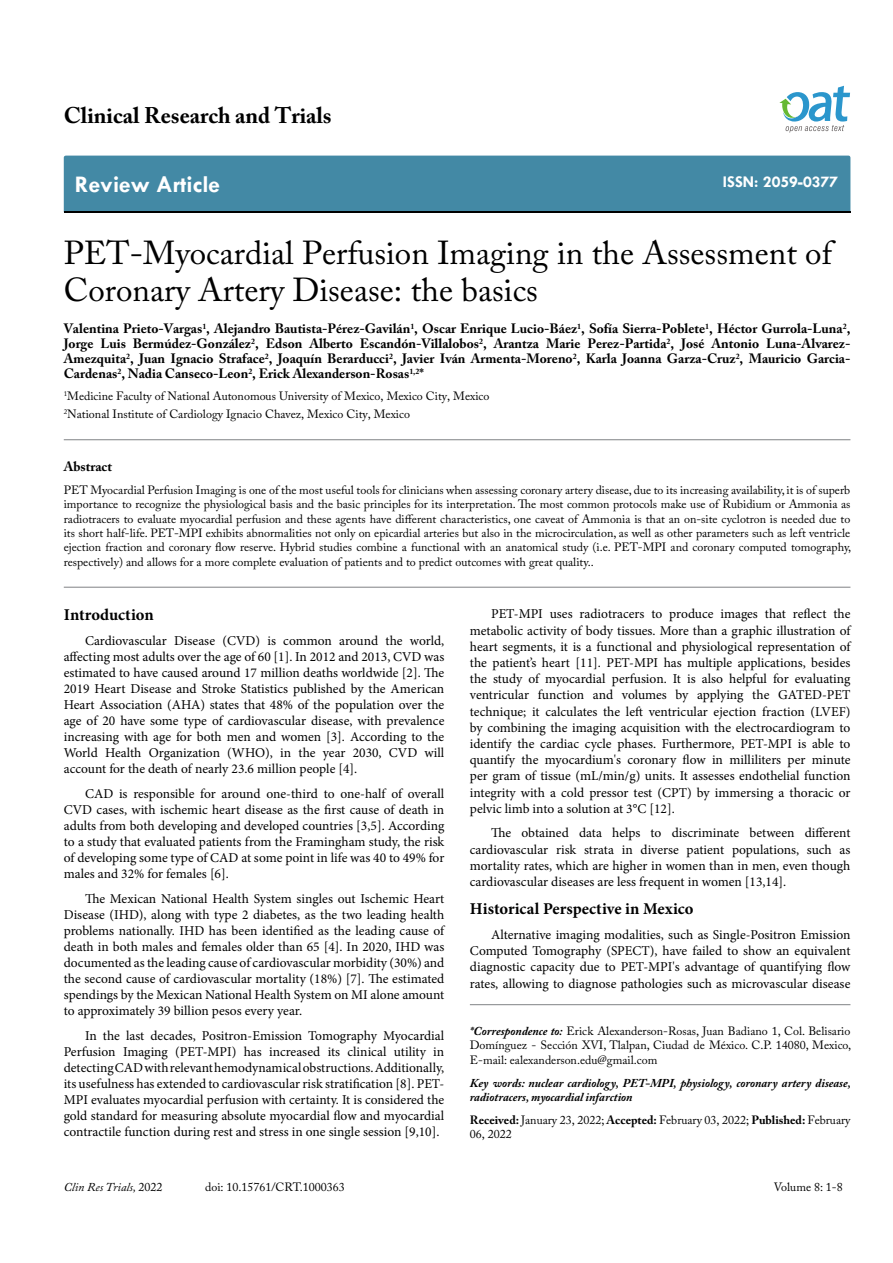
<style>
.page{position:relative;width:893px;height:1263px;background:#fff}
.page>*{position:absolute;margin:0;border:0;box-sizing:border-box;transform-origin:0 0}
.t1{font:33px/37.5px "Adobe Caslon Pro";color:#000}
.t2{font:700 24px "Tw Cen";color:#fff}
.t3{font:700 22.5px "Adobe Caslon Pro";color:#000}
.t4{font:700 16.5px "Minion Pro";color:#000}
.t5{font:700 16.5px "Tw Cen";color:#fff}
.t6{font:13.5px/16px "Minion Pro";color:#000;text-align:justify}
.t7{font:700 13.5px/15px "Adobe Caslon Pro";color:#000;text-align:justify}
.t8{font:12px/14.4px "Adobe Caslon Pro";color:#000}
.t9{font:italic 700 12px/14.4px "Adobe Caslon Pro";color:#000}
.t10{font:italic 12px "Adobe Caslon Pro";color:#000}
.s1{font-weight:700;font-style:italic}
.s2{font-weight:700}
.s3{font-style:normal}
</style>
<div class="page">
<div style="left:64px;top:156px;width:786px;height:56px;background:#4389a5"></div>
<svg style="left:779px;top:86px;width:71px;height:47px"></svg>
<hr style="left:64px;top:439px;width:786px;height:1px;background:#808285">
<hr style="left:64px;top:587px;width:786px;height:1px;background:#808285">
<hr style="left:470px;top:1004px;width:380px;height:1px;background:#808285">
<h3 class="t3" style="left:64px;top:102px;width:269px">Clinical Research and Trials</h3>
<h2 class="t2" style="left:75px;top:170px;width:147px">Review Article</h2>
<p class="t5" style="left:723px;top:172px;width:117px">ISSN: 2059-0377</p>
<h1 class="t1" style="left:64px;top:234px;width:770px">PET-Myocardial Perfusion Imaging in the Assessment of<br>Coronary Artery Disease: the basics</h1>
<p class="t7" style="left:64px;top:321px;width:788px">Valentina Prieto-Vargas<sup>1</sup>, Alejandro Bautista-Pérez-Gavilán<sup>1</sup>, Oscar Enrique Lucio-Báez<sup>1</sup>, Sofía Sierra-Poblete<sup>1</sup>, Héctor Gurrola-Luna<sup>2</sup>, Jorge Luis Bermúdez-González<sup>2</sup>, Edson Alberto Escandón-Villalobos<sup>2</sup>, Arantza Marie Perez-Partida<sup>2</sup>, José Antonio Luna-Alvarez-Amezquita<sup>2</sup>, Juan Ignacio Straface<sup>2</sup>, Joaquín Berarducci<sup>2</sup>, Javier Iván Armenta-Moreno<sup>2</sup>, Karla Joanna Garza-Cruz<sup>2</sup>, Mauricio Garcia-Cardenas<sup>2</sup>, Nadia Canseco-Leon<sup>2</sup>, Erick Alexanderson-Rosas<sup>1,2</sup>*</p>
<p class="t8" style="left:64px;top:387px;width:427px;line-height:18px"><sup>1</sup>Medicine Faculty of National Autonomous University of Mexico, Mexico City, Mexico<br><sup>2</sup>National Institute of Cardiology Ignacio Chavez, Mexico City, Mexico</p>
<p class="t7" style="left:64px;top:459px;width:50px">Abstract</p>
<p class="t8" style="left:64px;top:482px;width:789px;text-align:justify">PET Myocardial Perfusion Imaging is one of the most useful tools for clinicians when assessing coronary artery disease, due to its increasing availability, it is of superb importance to recognize the physiological basis and the basic principles for its interpretation. The most common protocols make use of Rubidium or Ammonia as radiotracers to evaluate myocardial perfusion and these agents have different characteristics, one caveat of Ammonia is that an on-site cyclotron is needed due to its short half-life. PET-MPI exhibits abnormalities not only on epicardial arteries but also in the microcirculation, as well as other parameters such as left ventricle ejection fraction and coronary flow reserve. Hybrid studies combine a functional with an anatomical study (i.e. PET-MPI and coronary computed tomography, respectively) and allows for a more complete evaluation of patients and to predict outcomes with great quality..</p>
<p class="t4" style="left:64px;top:604px;width:91px">Introduction</p>
<p class="t6" style="left:64px;top:633px;width:382px;text-indent:21px">Cardiovascular Disease (CVD) is common around the world, affecting most adults over the age of 60 [1]. In 2012 and 2013, CVD was estimated to have caused around 17 million deaths worldwide [2]. The 2019 Heart Disease and Stroke Statistics published by the American Heart Association (AHA) states that 48% of the population over the age of 20 have some type of cardiovascular disease, with prevalence increasing with age for both men and women [3]. According to the World Health Organization (WHO), in the year 2030, CVD will account for the death of nearly 23.6 million people [4].</p>
<p class="t6" style="left:64px;top:786px;width:382px;text-indent:21px">CAD is responsible for around one-third to one-half of overall CVD cases, with ischemic heart disease as the first cause of death in adults from both developing and developed countries [3,5]. According to a study that evaluated patients from the Framingham study, the risk of developing some type of CAD at some point in life was 40 to 49% for males and 32% for females [6].</p>
<p class="t6" style="left:64px;top:890px;width:382px;text-indent:21px">The Mexican National Health System singles out Ischemic Heart Disease (IHD), along with type 2 diabetes, as the two leading health problems nationally. IHD has been identified as the leading cause of death in both males and females older than 65 [4]. In 2020, IHD was documented as the leading cause of cardiovascular morbidity (30%) and the second cause of cardiovascular mortality (18%) [7]. The estimated spendings by the Mexican National Health System on MI alone amount to approximately 39 billion pesos every year.</p>
<p class="t6" style="left:64px;top:1027px;width:382px;text-indent:21px">In the last decades, Positron-Emission Tomography Myocardial Perfusion Imaging (PET-MPI) has increased its clinical utility in detecting CAD with relevant hemodynamical obstructions. Additionally, its usefulness has extended to cardiovascular risk stratification [8]. PET-MPI evaluates myocardial perfusion with certainty. It is considered the gold standard for measuring absolute myocardial flow and myocardial contractile function during rest and stress in one single session [9,10].</p>
<p class="t6" style="left:470px;top:606px;width:382px;text-indent:21px">PET-MPI uses radiotracers to produce images that reflect the metabolic activity of body tissues. More than a graphic illustration of heart segments, it is a functional and physiological representation of the patient’s heart [11]. PET-MPI has multiple applications, besides the study of myocardial perfusion. It is also helpful for evaluating ventricular function and volumes by applying the GATED-PET technique; it calculates the left ventricular ejection fraction (LVEF) by combining the imaging acquisition with the electrocardiogram to identify the cardiac cycle phases. Furthermore, PET-MPI is able to quantify the myocardium's coronary flow in milliliters per minute per gram of tissue (mL/min/g) units. It assesses endothelial function integrity with a cold pressor test (CPT) by immersing a thoracic or pelvic limb into a solution at 3°C [12].</p>
<p class="t6" style="left:470px;top:825px;width:382px;text-indent:21px">The obtained data helps to discriminate between different cardiovascular risk strata in diverse patient populations, such as mortality rates, which are higher in women than in men, even though cardiovascular diseases are less frequent in women [13,14].</p>
<p class="t4" style="left:470px;top:897px;width:225px">Historical Perspective in Mexico</p>
<p class="t6" style="left:470px;top:927px;width:382px;text-indent:21px">Alternative imaging modalities, such as Single-Positron Emission Computed Tomography (SPECT), have failed to show an equivalent diagnostic capacity due to PET-MPI's advantage of quantifying flow rates, allowing to diagnose pathologies such as microvascular disease</p>
<p class="t8" style="left:470px;top:1023px;width:383px;text-align:justify"><span class="s1">*Correspondence to:</span> Erick Alexanderson-Rosas, Juan Badiano 1, Col. Belisario Domínguez - Sección XVI, Tlalpan, Ciudad de México. C.P. 14080, Mexico, E-mail: ealexanderson.edu@gmail.com</p>
<p class="t9" style="left:470px;top:1075px;width:382px">Key words: nuclear cardiology, PET-MPI, physiology, coronary artery disease, radiotracers, myocardial infarction</p>
<p class="t8" style="left:470px;top:1112px;width:382px"><span class="s2">Received:</span> January 23, 2022; <span class="s2">Accepted:</span> February 03, 2022; <span class="s2">Published:</span> February<br>06, 2022</p>
<p class="t10" style="left:64px;top:1180px;width:100px">Clin Res Trials, <span class="s3">2022</span></p>
<p class="t8" style="left:205px;top:1180px;width:141px">doi: 10.15761/CRT.1000363</p>
<p class="t8" style="left:774px;top:1180px;width:71px">Volume 8: 1-8</p>
</div>
